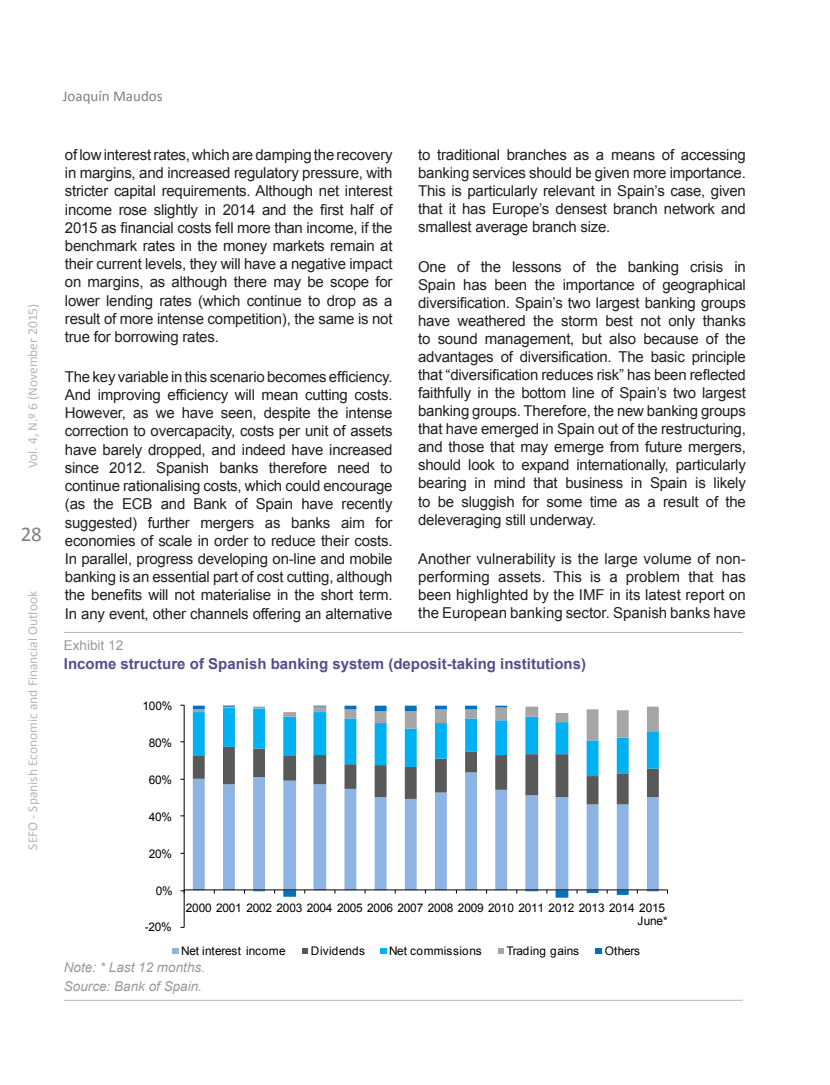
<style>
.page{position:relative;width:830px;height:1085px;background:#fff}
.page>*{position:absolute;margin:0;border:0;box-sizing:border-box;transform-origin:0 0}
.t1{font:21px "Calibri";color:#7f807f}
._07-Texto_general{font:15px/18.1px "Arial";letter-spacing:-.015em;color:#231f20;text-align:justify}
._10-Exhibit-Table__T{font:700 15px "Arial";color:#524f8a}
.t2{font:15px "Calibri";color:#7f807f}
.t3{font:13.5px "Calibri";color:#b7b5b5}
._12-Exhibit-Table__s{font:italic 13.5px "Arial";color:#9b9998}
._09-Exhibit-Table__p{font:13.5px "Arial";color:#9b9998}
.t4{font:11.85px/12.8px "Arial";letter-spacing:-.02em;color:#000;text-align:right}
.t5{font:11.85px "Arial";letter-spacing:.015em;color:#000}
.t6{font:11.85px "Arial";letter-spacing:.025em;color:#000}
</style>
<div class="page">
<svg style="left:193px;top:705px;width:465px;height:192px"></svg>
<hr style="left:184px;top:705px;width:1px;height:222px;background:#000">
<hr style="left:184px;top:889px;width:483px;height:1px;background:#000">
<svg style="left:180px;top:889px;width:5px;height:4px"></svg>
<svg style="left:173px;top:948px;width:6px;height:5px"></svg>
<svg style="left:302px;top:948px;width:6px;height:5px"></svg>
<svg style="left:380px;top:948px;width:6px;height:5px"></svg>
<svg style="left:498px;top:948px;width:5px;height:5px"></svg>
<div style="left:595px;top:947px;width:7px;height:6px;background:#0070c0"></div>
<hr style="left:64px;top:632px;width:678px;height:1px;background:#b7b5b5">
<hr style="left:64px;top:999px;width:678px;height:1px;background:#b7b5b5">
<p class="t3" style="left:24px;top:468px;width:166px;rotate:-90deg">Vol. 4, N.º 6 (November 2015)</p>
<h1 class="t1" style="left:21px;top:520px;width:23px">28</h1>
<p class="t3" style="left:24px;top:849px;width:260px;rotate:-90deg">SEFO - Spanish Economic and Financial Outlook</p>
<p class="t2" style="left:63px;top:86px;width:101px">Joaquín Maudos</p>
<p class="_07-Texto_general" style="left:65px;top:146px;width:329px">of low interest rates, which are damping the recovery in margins, and increased regulatory pressure, with stricter capital requirements. Although net interest income rose slightly in 2014 and the first half of 2015 as financial costs fell more than income, if the benchmark rates in the money markets remain at their current levels, they will have a negative impact on margins, as although there may be scope for lower lending rates (which continue to drop as a result of more intense competition), the same is not true for borrowing rates.</p>
<p class="_07-Texto_general" style="left:65px;top:367px;width:329px">The key variable in this scenario becomes efficiency.<br>And improving efficiency will mean cutting costs.<br>However, as we have seen, despite the intense correction to overcapacity, costs per unit of assets have barely dropped, and indeed have increased since 2012. Spanish banks therefore need to continue rationalising costs, which could encourage (as the ECB and Bank of Spain have recently suggested) further mergers as banks aim for economies of scale in order to reduce their costs.<br>In parallel, progress developing on-line and mobile banking is an essential part of cost cutting, although the benefits will not materialise in the short term.<br>In any event, other channels offering an alternative</p>
<p class="_07-Texto_general" style="left:418px;top:146px;width:329px">to traditional branches as a means of accessing banking services should be given more importance.<br>This is particularly relevant in Spain’s case, given that it has Europe’s densest branch network and smallest average branch size.</p>
<p class="_07-Texto_general" style="left:418px;top:257px;width:329px">One of the lessons of the banking crisis in Spain has been the importance of geographical diversification. Spain’s two largest banking groups have weathered the storm best not only thanks to sound management, but also because of the advantages of diversification. The basic principle that “diversification reduces risk” has been reflected faithfully in the bottom line of Spain’s two largest banking groups. Therefore, the new banking groups that have emerged in Spain out of the restructuring, and those that may emerge from future mergers, should look to expand internationally, particularly bearing in mind that business in Spain is likely to be sluggish for some time as a result of the deleveraging still underway.</p>
<p class="_07-Texto_general" style="left:418px;top:549px;width:329px">Another vulnerability is the large volume of non&shy;performing assets. This is a problem that has been highlighted by the IMF in its latest report on the European banking sector. Spanish banks have</p>
<p class="_09-Exhibit-Table__p" style="left:64px;top:636px;width:61px">Exhibit 12</p>
<p class="_10-Exhibit-Table__T" style="left:64px;top:653px;width:523px">Income structure of Spanish banking system (deposit-taking institutions)</p>
<p class="t4" style="left:142px;top:699px;width:31px">100%</p>
<p class="t4" style="left:149px;top:736px;width:25px">80%</p>
<p class="t4" style="left:149px;top:773px;width:25px">60%</p>
<p class="t4" style="left:149px;top:810px;width:25px">40%</p>
<p class="t4" style="left:149px;top:847px;width:25px">20%</p>
<p class="t4" style="left:156px;top:884px;width:18px">0%</p>
<p class="t4" style="left:145px;top:920px;width:28px">-20%</p>
<p class="t4" style="left:186px;top:901px;width:483px">2000 2001 2002 2003 2004 2005 2006 2007 2008 2009 2010 2011 2012 2013 2014 2015<br>June*</p>
<p class="t4" style="left:181px;top:944px;width:106px">Net interest income</p>
<p class="t6" style="left:311px;top:943px;width:56px">Dividends</p>
<p class="t5" style="left:389px;top:943px;width:94px">Net commissions</p>
<p class="t4" style="left:506px;top:944px;width:74px">Trading gains</p>
<p class="t4" style="left:604px;top:944px;width:37px">Others</p>
<p class="_12-Exhibit-Table__s" style="left:64px;top:958px;width:143px">Note: * Last 12 months.</p>
<p class="_12-Exhibit-Table__s" style="left:64px;top:977px;width:140px">Source: Bank of Spain.</p>
</div>
